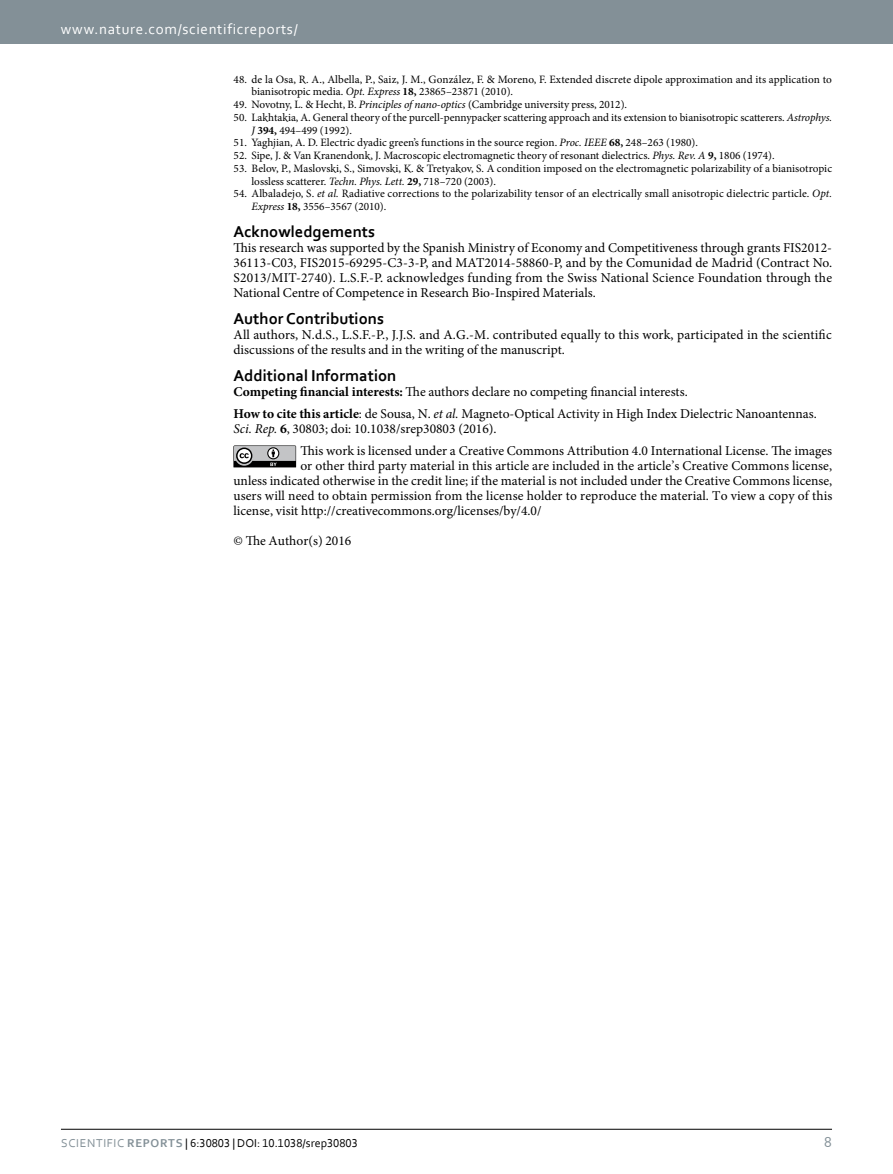
<style>
.page{position:relative;width:893px;height:1174px;background:#fff}
.page>*{position:absolute;margin:0;border:0;box-sizing:border-box;transform-origin:0 0}
.t1{font:700 16.5px "Corbel";color:#000}
.t2{font:15px "Corbel";letter-spacing:.045em;color:#fff}
.t3{font:15px "Corbel";color:#839097}
.t4{font:13.5px/15px "Minion Pro";color:#000}
.t5{font:12px "Corbel";color:#000}
.t6{font:11.25px/12.8px "Minion Pro";color:#000}
.s1{font-style:italic}
.s2{font-weight:700}
.s3{color:#839097}
.s4{font-weight:700;color:#839097}
</style>
<div class="page">
<div style="left:0;top:0;width:893px;height:43px;background:#839097"></div>
<hr style="left:61px;top:1129px;width:771px;height:1px;background:#000">
<svg style="left:233px;top:445px;width:63px;height:22px"></svg>
<p class="t2" style="left:61px;top:19px;width:238px">www.nature.com/scientificreports/</p>
<p class="t6" style="left:251px;top:73px;width:582px;text-indent:-18px">48. de la Osa, R. A., Albella, P., Saiz, J. M., González, F. &amp; Moreno, F. Extended discrete dipole approximation and its application to bianisotropic media. <span class="s1">Opt. Express</span> <span class="s2">18,</span> 23865–23871 (2010).</p>
<p class="t6" style="left:234px;top:98px;width:395px">49. Novotny, L. &amp; Hecht, B. <span class="s1">Principles of nano-optics</span> (Cambridge university press, 2012).</p>
<p class="t6" style="left:251px;top:111px;width:582px;text-indent:-18px">50. Lakhtakia, A. General theory of the purcell-pennypacker scattering approach and its extension to bianisotropic scatterers. <span class="s1">Astrophys.<br>J</span> <span class="s2">394,</span> 494–499 (1992).</p>
<p class="t6" style="left:234px;top:136px;width:466px">51. Yaghjian, A. D. Electric dyadic green’s functions in the source region. <span class="s1">Proc. IEEE</span> <span class="s2">68,</span> 248–263 (1980).</p>
<p class="t6" style="left:234px;top:149px;width:543px">52. Sipe, J. &amp; Van Kranendonk, J. Macroscopic electromagnetic theory of resonant dielectrics. <span class="s1">Phys. Rev. A</span> <span class="s2">9,</span> 1806 (1974).</p>
<p class="t6" style="left:251px;top:162px;width:582px;text-indent:-18px">53. Belov, P., Maslovski, S., Simovski, K. &amp; Tretyakov, S. A condition imposed on the electromagnetic polarizability of a bianisotropic lossless scatterer. <span class="s1">Techn. Phys. Lett.</span> <span class="s2">29,</span> 718–720 (2003).</p>
<p class="t6" style="left:251px;top:187px;width:582px;text-indent:-18px">54. Albaladejo, S. <span class="s1">et al.</span> Radiative corrections to the polarizability tensor of an electrically small anisotropic dielectric particle. <span class="s1">Opt.<br>Express</span> <span class="s2">18,</span> 3556–3567 (2010).</p>
<p class="t1" style="left:233px;top:221px;width:143px">Acknowledgements</p>
<p class="t4" style="left:233px;top:240px;width:600px;text-align:justify">This research was supported by the Spanish Ministry of Economy and Competitiveness through grants FIS2012- 36113-C03, FIS2015-69295-C3-3-P, and MAT2014-58860-P, and by the Comunidad de Madrid (Contract No.<br>S2013/MIT-2740). L.S.F.-P. acknowledges funding from the Swiss National Science Foundation through the National Centre of Competence in Research Bio-Inspired Materials.</p>
<p class="t1" style="left:233px;top:308px;width:152px">Author Contributions</p>
<p class="t4" style="left:233px;top:327px;width:600px">All authors, N.d.S., L.S.F.-P., J.J.S. and A.G.-M. contributed equally to this work, participated in the scientific discussions of the results and in the writing of the manuscript.</p>
<p class="t1" style="left:233px;top:365px;width:164px">Additional Information</p>
<p class="t4" style="left:233px;top:381px;width:585px;line-height:21.8px"><span class="s2">Competing financial interests:</span> The authors declare no competing financial interests.<br><span class="s2">How to cite this article</span>: de Sousa, N. <span class="s1">et al.</span> Magneto-Optical Activity in High Index Dielectric Nanoantennas.</p>
<p class="t4" style="left:300px;top:418px;width:533px;line-height:21.8px;text-indent:-67px"><span class="s1">Sci. Rep.</span> <span class="s2">6</span>, 30803; doi: 10.1038/srep30803 (2016).<br>This work is licensed under a Creative Commons Attribution 4.0 International License. The images</p>
<p class="t4" style="left:233px;top:458px;width:600px;text-align:justify;text-indent:67px">or other third party material in this article are included in the article’s Creative Commons license, unless indicated otherwise in the credit line; if the material is not included under the Creative Commons license, users will need to obtain permission from the license holder to reproduce the material. To view a copy of this license, visit http://creativecommons.org/licenses/by/4.0/</p>
<p class="t4" style="left:233px;top:533px;width:119px">© The Author(s) 2016</p>
<p class="t5" style="left:61px;top:1135px;width:298px"><span class="s3">Scientific</span> <span class="s4">Reports</span> | 6:30803 | DOI: 10.1038/srep30803</p>
<p class="t3" style="left:824px;top:1132px;width:9px">8</p>
</div>
